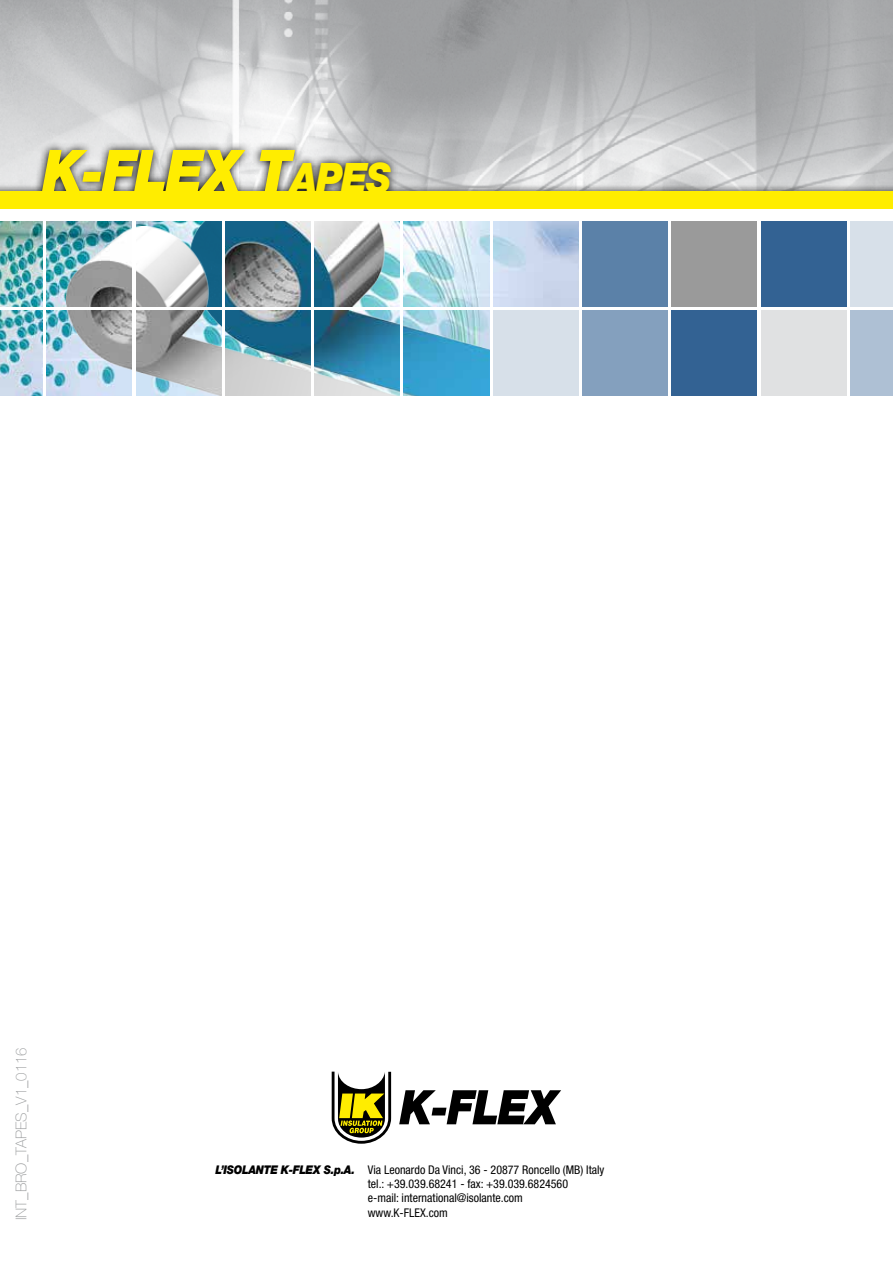
<style>
.page{position:relative;width:893px;height:1263px;background:#fff}
.page>*{position:absolute;margin:0;border:0;box-sizing:border-box;transform-origin:0 0}
.t1{font:italic 900 60px "Helvetica Neue LT Std";color:#ffed00;scale:.9 1}
.t2{font:100 15px "Helvetica Neue LT Std";color:#9c9e9f}
.t3{font:condensed 12px/14.4px "Helvetica Neue LT Std";color:#000}
.s1{font-size:42px}
.s2{font-weight:900;font-style:italic;font-stretch:normal}
</style>
<div class="page">
<img style="left:0;top:0;width:893px;height:119px">
<svg style="left:0;top:119px;width:893px;height:72px;background:#b9babb"></svg>
<div style="left:0;top:191px;width:893px;height:18px;background:#ffed00"></div>
<svg style="left:332px;top:1071px;width:59px;height:73px"></svg>
<svg style="left:399px;top:1090px;width:162px;height:34px"></svg>
<img style="left:0;top:222px;width:43px;height:85px">
<img style="left:0;top:311px;width:43px;height:85px">
<img style="left:47px;top:222px;width:85px;height:85px">
<img style="left:47px;top:311px;width:20px;height:85px">
<img style="left:136px;top:222px;width:54px;height:5px">
<img style="left:136px;top:311px;width:54px;height:85px">
<img style="left:225px;top:222px;width:85px;height:85px">
<img style="left:225px;top:311px;width:85px;height:85px">
<img style="left:315px;top:222px;width:85px;height:85px">
<img style="left:315px;top:311px;width:85px;height:85px">
<img style="left:404px;top:222px;width:85px;height:85px">
<img style="left:404px;top:311px;width:85px;height:85px">
<img style="left:493px;top:222px;width:85px;height:85px">
<div style="left:493px;top:311px;width:85px;height:85px;background:#d7e0e9"></div>
<div style="left:583px;top:222px;width:85px;height:85px;background:#5b81a8"></div>
<div style="left:583px;top:311px;width:85px;height:85px;background:#84a0be"></div>
<div style="left:672px;top:222px;width:85px;height:85px;background:#9a9a9a"></div>
<div style="left:672px;top:311px;width:85px;height:85px;background:#336293"></div>
<div style="left:761px;top:222px;width:85px;height:85px;background:#336293"></div>
<div style="left:761px;top:311px;width:85px;height:85px;background:#e0e1e2"></div>
<div style="left:850px;top:222px;width:43px;height:85px;background:#d7e0e9"></div>
<div style="left:850px;top:311px;width:43px;height:85px;background:#aec0d4"></div>
<img style="left:190px;top:222px;width:31px;height:5px">
<img style="left:190px;top:311px;width:31px;height:85px">
<img style="left:67px;top:227px;width:65px;height:80px">
<img style="left:67px;top:311px;width:65px;height:85px">
<img style="left:136px;top:227px;width:85px;height:80px">
<svg style="left:186px;top:56px;width:8px;height:16px"></svg>
<h1 class="t1" style="left:42px;top:135px;width:389px">K-FLEX T<span class="s1">APES</span></h1>
<p class="t2" style="left:13px;top:1220px;width:175px;rotate:-90deg">INT_BRO_TAPES_V1_0116</p>
<p class="t3" style="left:368px;top:1162px;width:238px;text-indent:-152px"><span class="s2">L’ISOLANTE K-FLEX S.p.A.</span> Via Leonardo Da Vinci, 36 - 20877 Roncello (MB) Italy tel.: +39.039.68241 - fax: +39.039.6824560<br>e-mail: international@isolante.com www.K-FLEX.com</p>
</div>
